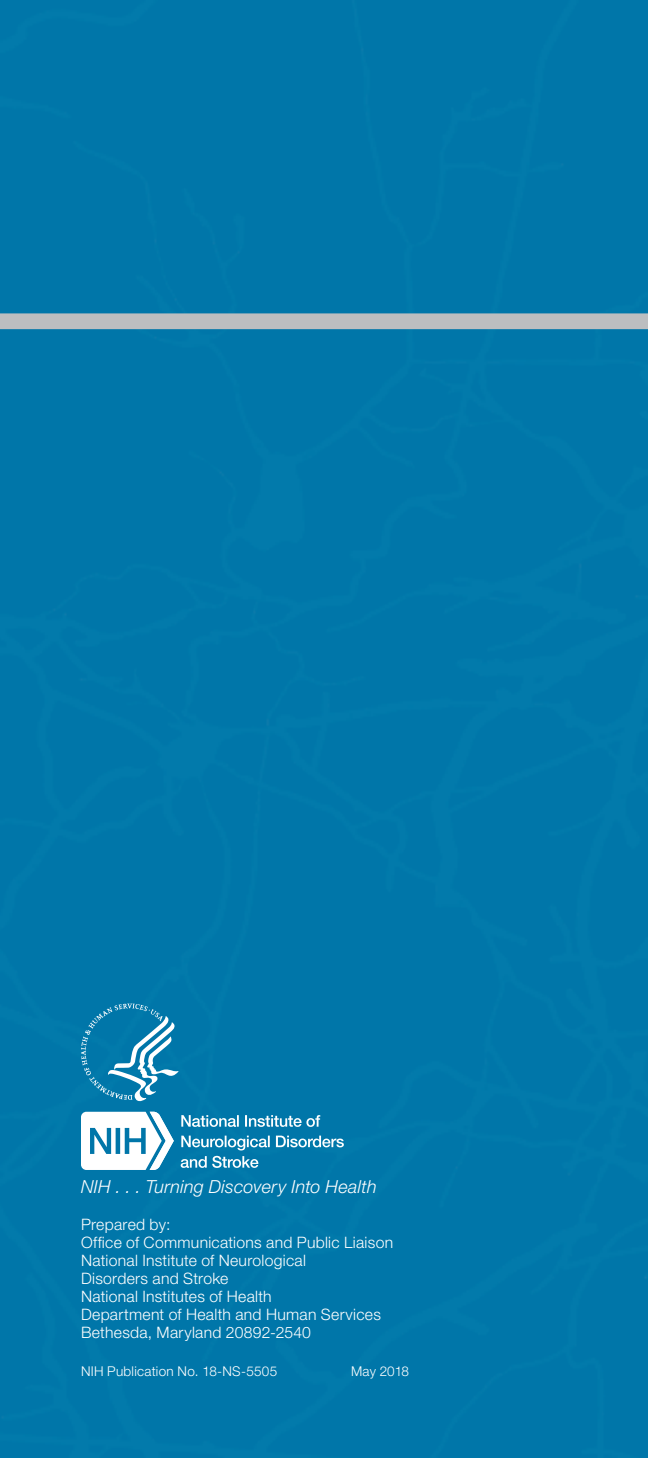
<style>
.page{position:relative;width:648px;height:1458px;background:#0076a9}
.page>*{position:absolute;margin:0;border:0;box-sizing:border-box;transform-origin:0 0}
.Body_Text{font:italic 300 18px "Helvetica Neue LT Std";letter-spacing:.015em;color:#fff}
.t1{font:300 15.75px/18px "Helvetica Neue LT Std";letter-spacing:.02em;color:#fff}
.t2{font:300 13.5px "Helvetica Neue LT Std";letter-spacing:.02em;color:#fff}
</style>
<div class="page">
<div style="left:0;top:313px;width:648px;height:16px;background:#bcbec0"></div>
<svg style="left:81px;top:1003px;width:98px;height:99px;background:#298db7"></svg>
<svg style="left:81px;top:1112px;width:93px;height:58px"></svg>
<svg style="left:181px;top:1156px;width:78px;height:12px"></svg>
<svg style="left:181px;top:1136px;width:163px;height:14px"></svg>
<svg style="left:181px;top:1115px;width:139px;height:12px"></svg>
<p class="Body_Text" style="left:81px;top:1175px;width:297px">NIH . . . Turning Discovery Into Health</p>
<p class="t1" style="left:81px;top:1215px;width:91px">Prepared by:</p>
<p class="t1" style="left:81px;top:1233px;width:314px">Office of Communications and Public Liaison</p>
<p class="t1" style="left:81px;top:1251px;width:227px">National Institute of Neurological<br>Disorders and Stroke</p>
<p class="t1" style="left:81px;top:1287px;width:192px">National Institutes of Health</p>
<p class="t1" style="left:81px;top:1305px;width:302px">Department of Health and Human Services</p>
<p class="t1" style="left:81px;top:1323px;width:232px">Bethesda, Maryland 20892-2540</p>
<p class="t2" style="left:81px;top:1363px;width:198px">NIH Publication No. 18-NS-5505</p>
<p class="t2" style="left:351px;top:1363px;width:60px">May 2018</p>
</div>
